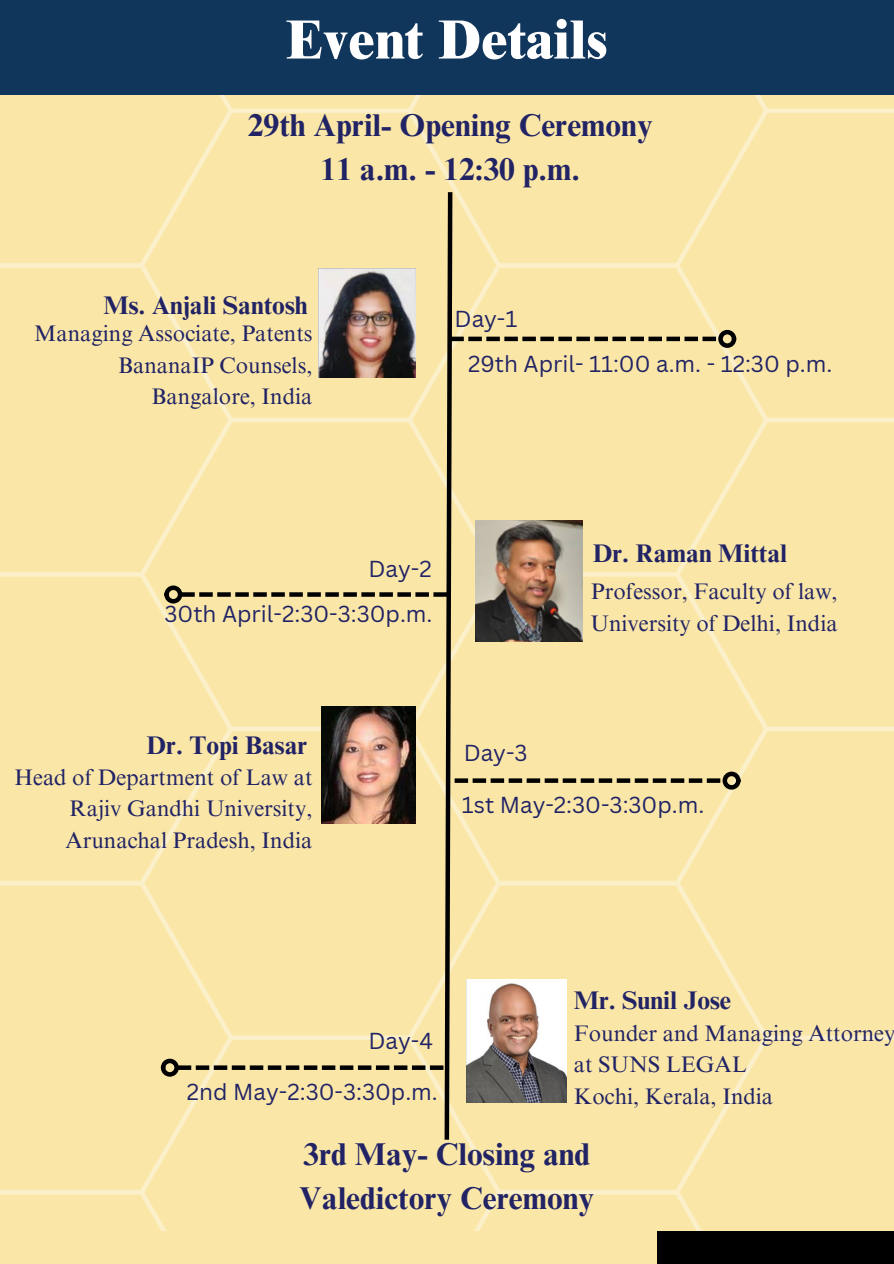
<style>
.page{position:relative;width:894px;height:1264px;background:#fff}
.page>*{position:absolute;margin:0;border:0;box-sizing:border-box;transform-origin:0 0}
.t1{font:800 55.5px "Times NRMT Pro";color:#fff}
.t2{font:700 31.5px/43.8px "Times NRMT Pro";color:#212365;text-align:center}
.t3{font:700 25.5px "Times NRMT Pro";color:#212365}
.t4{font:22.5px/31.5px "Times NRMT Pro";color:#212365}
.t5{font:22.5px "Canva Sans";color:#212365}
</style>
<div class="page">
<div style="left:0;top:95px;width:893px;height:1136px;background:#fae7a8"></div>
<div style="left:0;top:1231px;width:660px;height:32px;background:#fae7a8"></div>
<div style="left:657px;top:1231px;width:236px;height:32px;background:#000"></div>
<div style="left:0;top:0;width:893px;height:95px;background:#11365b"></div>
<img style="left:318px;top:268px;width:97px;height:109px">
<img style="left:466px;top:979px;width:100px;height:123px">
<img style="left:475px;top:521px;width:107px;height:120px">
<img style="left:321px;top:706px;width:94px;height:117px">
<svg style="left:442px;top:188px;width:12px;height:956px;background:#9e926b"></svg>
<svg style="left:182px;top:592px;width:13px;height:4px"></svg>
<svg style="left:199px;top:592px;width:14px;height:4px"></svg>
<svg style="left:217px;top:592px;width:14px;height:4px"></svg>
<svg style="left:235px;top:592px;width:14px;height:4px"></svg>
<svg style="left:253px;top:592px;width:14px;height:4px"></svg>
<svg style="left:271px;top:592px;width:14px;height:4px"></svg>
<svg style="left:289px;top:592px;width:14px;height:4px"></svg>
<svg style="left:307px;top:592px;width:14px;height:4px"></svg>
<svg style="left:325px;top:592px;width:14px;height:4px"></svg>
<svg style="left:343px;top:592px;width:14px;height:4px"></svg>
<svg style="left:361px;top:592px;width:14px;height:4px"></svg>
<svg style="left:379px;top:592px;width:14px;height:4px"></svg>
<svg style="left:397px;top:592px;width:14px;height:4px"></svg>
<svg style="left:415px;top:592px;width:14px;height:4px"></svg>
<svg style="left:433px;top:592px;width:14px;height:4px"></svg>
<div style="left:164px;top:585px;width:18px;height:18px;border:4px solid #000;border-radius:50%"></div>
<div style="left:454px;top:778px;width:14px;height:5px;background:#000"></div>
<div style="left:472px;top:778px;width:14px;height:5px;background:#000"></div>
<div style="left:490px;top:778px;width:14px;height:5px;background:#000"></div>
<div style="left:508px;top:778px;width:14px;height:5px;background:#000"></div>
<div style="left:526px;top:778px;width:14px;height:5px;background:#000"></div>
<div style="left:544px;top:778px;width:14px;height:5px;background:#000"></div>
<div style="left:562px;top:778px;width:14px;height:5px;background:#000"></div>
<div style="left:580px;top:778px;width:14px;height:5px;background:#000"></div>
<div style="left:598px;top:778px;width:14px;height:5px;background:#000"></div>
<div style="left:616px;top:778px;width:14px;height:5px;background:#000"></div>
<div style="left:634px;top:778px;width:14px;height:5px;background:#000"></div>
<div style="left:652px;top:778px;width:14px;height:5px;background:#000"></div>
<div style="left:670px;top:778px;width:14px;height:5px;background:#000"></div>
<div style="left:688px;top:778px;width:14px;height:5px;background:#000"></div>
<div style="left:706px;top:778px;width:14px;height:5px;background:#000"></div>
<div style="left:722px;top:771px;width:18px;height:18px;border:4px solid #000;border-radius:50%"></div>
<svg style="left:179px;top:1065px;width:12px;height:4px"></svg>
<svg style="left:196px;top:1065px;width:13px;height:4px"></svg>
<svg style="left:214px;top:1065px;width:13px;height:4px"></svg>
<svg style="left:232px;top:1065px;width:13px;height:4px"></svg>
<svg style="left:250px;top:1065px;width:13px;height:4px"></svg>
<svg style="left:268px;top:1065px;width:13px;height:4px"></svg>
<svg style="left:286px;top:1065px;width:13px;height:4px"></svg>
<svg style="left:304px;top:1065px;width:13px;height:4px"></svg>
<svg style="left:322px;top:1065px;width:13px;height:4px"></svg>
<svg style="left:340px;top:1065px;width:13px;height:4px"></svg>
<svg style="left:358px;top:1065px;width:13px;height:4px"></svg>
<svg style="left:376px;top:1065px;width:13px;height:4px"></svg>
<svg style="left:394px;top:1065px;width:13px;height:4px"></svg>
<svg style="left:412px;top:1065px;width:13px;height:4px"></svg>
<svg style="left:430px;top:1065px;width:13px;height:4px"></svg>
<div style="left:161px;top:1058px;width:18px;height:18px;border:4px solid #000;border-radius:50%"></div>
<div style="left:450px;top:336px;width:13px;height:5px;background:#000"></div>
<div style="left:468px;top:336px;width:13px;height:5px;background:#000"></div>
<div style="left:486px;top:336px;width:13px;height:5px;background:#000"></div>
<div style="left:504px;top:336px;width:13px;height:5px;background:#000"></div>
<div style="left:522px;top:336px;width:13px;height:5px;background:#000"></div>
<div style="left:540px;top:336px;width:13px;height:5px;background:#000"></div>
<div style="left:558px;top:336px;width:13px;height:5px;background:#000"></div>
<div style="left:576px;top:336px;width:13px;height:5px;background:#000"></div>
<div style="left:594px;top:336px;width:13px;height:5px;background:#000"></div>
<div style="left:612px;top:336px;width:13px;height:5px;background:#000"></div>
<div style="left:630px;top:336px;width:13px;height:5px;background:#000"></div>
<div style="left:648px;top:336px;width:13px;height:5px;background:#000"></div>
<div style="left:666px;top:336px;width:13px;height:5px;background:#000"></div>
<div style="left:684px;top:336px;width:13px;height:5px;background:#000"></div>
<div style="left:702px;top:336px;width:13px;height:5px;background:#000"></div>
<div style="left:718px;top:330px;width:18px;height:18px;border:4px solid #000;border-radius:50%"></div>
<h1 class="t1" style="left:286px;top:19px;width:323px">Event Details</h1>
<p class="t2" style="left:248px;top:107px;width:406px">29th April- Opening Ceremony<br>11 a.m. - 12:30 p.m.</p>
<p class="t3" style="left:103px;top:295px;width:205px">Ms. Anjali Santosh</p>
<p class="t4" style="left:34px;top:320px;width:279px">Managing Associate, Patents</p>
<p class="t4" style="left:118px;top:352px;width:196px">BananaIP Counsels,</p>
<p class="t4" style="left:151px;top:383px;width:162px">Bangalore, India</p>
<p class="t5" style="left:454px;top:303px;width:64px">Day-1</p>
<p class="t5" style="left:468px;top:348px;width:365px">29th April- 11:00 a.m. - 12:30 p.m.</p>
<p class="t5" style="left:368px;top:553px;width:65px">Day-2</p>
<p class="t5" style="left:164px;top:597px;width:269px">30th April-2:30-3:30p.m.</p>
<p class="t3" style="left:592px;top:543px;width:196px">Dr. Raman Mittal</p>
<p class="t4" style="left:591px;top:578px;width:248px">Professor, Faculty of law,</p>
<p class="t4" style="left:590px;top:610px;width:249px">University of Delhi, India</p>
<p class="t3" style="left:146px;top:735px;width:162px">Dr. Topi Basar</p>
<h3 class="t4" style="left:65px;top:764px;width:248px;text-align:justify;text-indent:-51px">Head of Department of Law at Rajiv Gandhi University, Arunachal Pradesh, India</h3>
<p class="t5" style="left:463px;top:737px;width:65px">Day-3</p>
<p class="t5" style="left:461px;top:789px;width:244px">1st May-2:30-3:30p.m.</p>
<p class="t3" style="left:573px;top:991px;width:159px">Mr. Sunil Jose</p>
<h3 class="t4" style="left:573px;top:1020px;width:323px">Founder and Managing Attorney at SUNS LEGAL</h3>
<p class="t4" style="left:573px;top:1083px;width:201px">Kochi, Kerala, India</p>
<h2 class="t5" style="left:368px;top:1024px;width:66px">Day-4</h2>
<p class="t5" style="left:187px;top:1076px;width:252px">2nd May-2:30-3:30p.m.</p>
<h3 class="t2" style="left:299px;top:1135px;width:296px;text-align:left">3rd May- Closing and<br>Valedictory Ceremony</h3>
</div>
